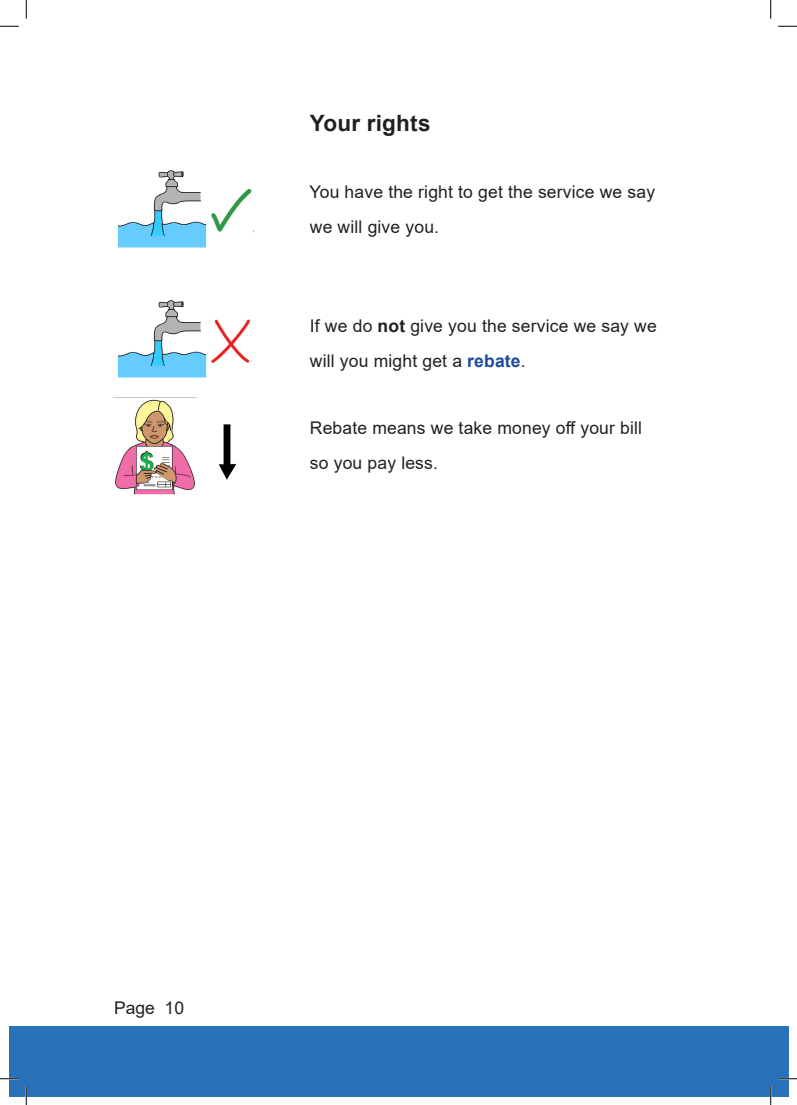
<style>
.page{position:relative;width:797px;height:1105px;background:#fff}
.page>*{position:absolute;margin:0;border:0;box-sizing:border-box;transform-origin:0 0}
.Heading_1_-_size_18_BOLD{font:700 22.5px "Arial";letter-spacing:.01em;color:#231f20}
.Body_2_line_space{font:17.5px/35px "Arial";letter-spacing:.01em;color:#231f20}
.Body_1_line_space{font:17.5px/35px "Arial";letter-spacing:.01em;color:#231f20}
.s1{font-weight:700}
.s2{font-weight:700;color:#1e4b9d}
</style>
<div class="page">
<div style="left:9px;top:1025px;width:779px;height:71px;background:#2972b9"></div>
<img style="left:118px;top:170px;width:89px;height:78px">
<img style="left:211px;top:188px;width:41px;height:44px">
<img style="left:118px;top:300px;width:92px;height:78px">
<img style="left:211px;top:319px;width:39px;height:44px">
<img style="left:113px;top:397px;width:84px;height:98px">
<img style="left:218px;top:424px;width:19px;height:56px">
<svg style="left:0;top:25px;width:19px;height:2px"></svg>
<svg style="left:778px;top:25px;width:19px;height:2px"></svg>
<svg style="left:0;top:1078px;width:19px;height:1px"></svg>
<svg style="left:778px;top:1078px;width:19px;height:1px"></svg>
<svg style="left:25px;top:0;width:2px;height:19px"></svg>
<svg style="left:25px;top:1086px;width:2px;height:19px"></svg>
<svg style="left:770px;top:0;width:1px;height:19px"></svg>
<svg style="left:770px;top:1086px;width:1px;height:19px"></svg>
<p class="Heading_1_-_size_18_BOLD" style="left:310px;top:107px;width:122px">Your rights</p>
<p class="Body_2_line_space" style="left:309px;top:174px;width:347px">You have the right to get the service we say we will give you.</p>
<p class="Body_1_line_space" style="left:310px;top:308px;width:348px">If we do <span class="s1">not</span> give you the service we say we will you might get a <span class="s2">rebate</span>.</p>
<p class="Body_2_line_space" style="left:310px;top:410px;width:334px">Rebate means we take money off your bill so you pay less.</p>
<p class="Body_1_line_space" style="left:114px;top:990px;width:72px">Page 10</p>
</div>
